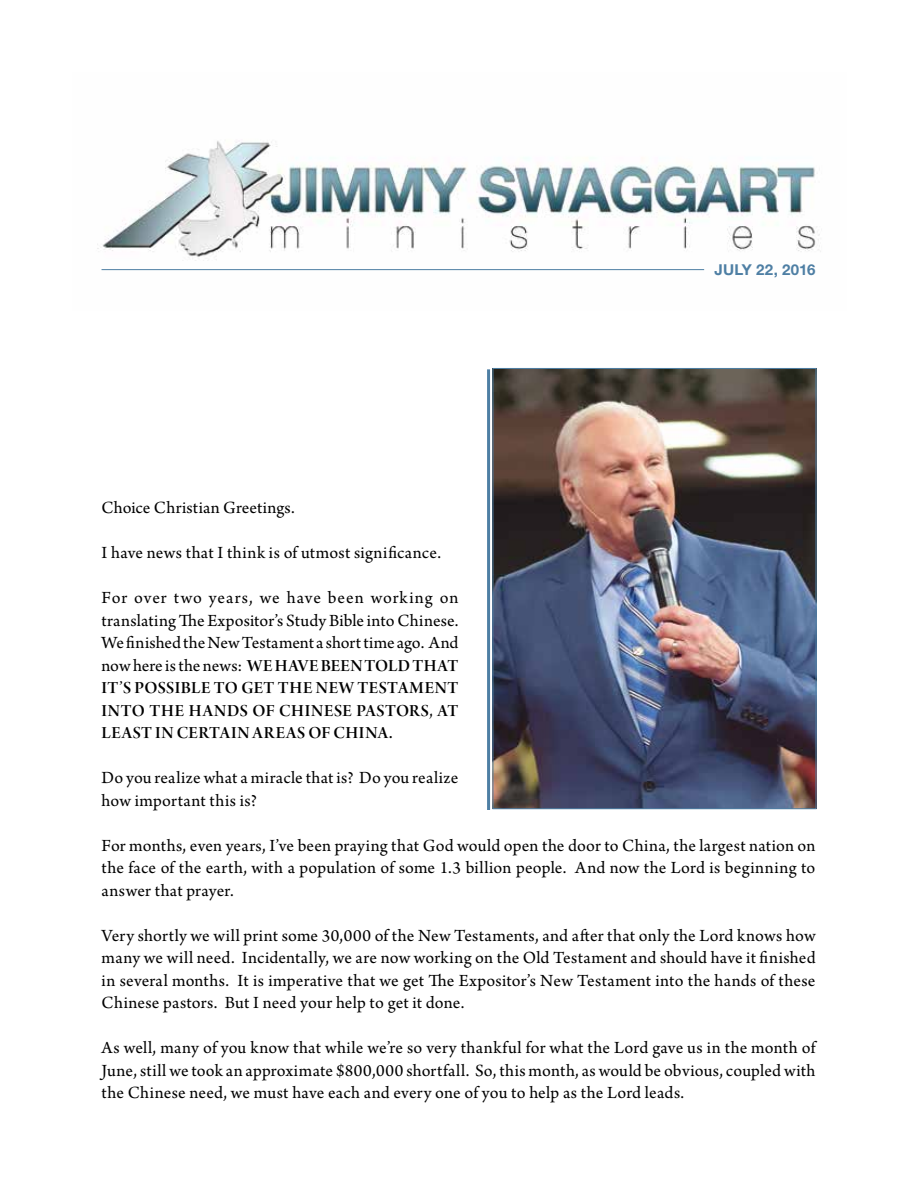
<style>
.page{position:relative;width:918px;height:1188px;background:#fff}
.page>*{position:absolute;margin:0;border:0;box-sizing:border-box;transform-origin:0 0}
.t1{font:18px/22.5px "Arno Pro";letter-spacing:.01em;color:#000;text-align:justify}
.t2{font:18px/22.5px "Arno Pro Smbd Display";letter-spacing:.04em;color:#000;text-align:justify}
.t3{font:700 15px "Helvetica Neue LT Std";letter-spacing:.01em;color:#4e7fa4}
.s1{font-family:"Arno Pro"}
</style>
<div class="page">
<img style="left:97px;top:141px;width:724px;height:130px">
<hr style="left:102px;top:269px;width:602px;height:1px;background:#4e7fa4">
<img style="left:495px;top:370px;width:319px;height:437px">
<div style="left:493px;top:368px;width:323px;height:441px;border:1px solid #4e7fa4"></div>
<hr style="left:487px;top:369px;width:3px;height:441px;background:#4e7fa4">
<p class="t3" style="left:715px;top:260px;width:102px">JULY 22, 2016</p>
<p class="t1" style="left:102px;top:497px;width:195px">Choice Christian Greetings.</p>
<p class="t1" style="left:102px;top:542px;width:341px">I have news that I think is of utmost significance.</p>
<p class="t1" style="left:102px;top:587px;width:359px">For over two years, we have been working on translating The Expositor’s Study Bible into Chinese.<br>We finished the New Testament a short time ago. And</p>
<p class="t2" style="left:102px;top:655px;width:359px"><span class="s1">now here is the news:</span> WE HAVE BEEN TOLD THAT IT’S POSSIBLE TO GET THE NEW TESTAMENT INTO THE HANDS OF CHINESE PASTORS, AT LEAST IN CERTAIN AREAS OF CHINA.</p>
<p class="t1" style="left:102px;top:767px;width:359px">Do you realize what a miracle that is? Do you realize how important this is?</p>
<p class="t1" style="left:102px;top:835px;width:716px">For months, even years, I’ve been praying that God would open the door to China, the largest nation on the face of the earth, with a population of some 1.3 billion people. And now the Lord is beginning to answer that prayer.</p>
<p class="t1" style="left:102px;top:925px;width:716px">Very shortly we will print some 30,000 of the New Testaments, and after that only the Lord knows how many we will need. Incidentally, we are now working on the Old Testament and should have it finished in several months. It is imperative that we get The Expositor’s New Testament into the hands of these Chinese pastors. But I need your help to get it done.</p>
<p class="t1" style="left:102px;top:1037px;width:716px">As well, many of you know that while we’re so very thankful for what the Lord gave us in the month of June, still we took an approximate $800,000 shortfall. So, this month, as would be obvious, coupled with the Chinese need, we must have each and every one of you to help as the Lord leads.</p>
</div>
